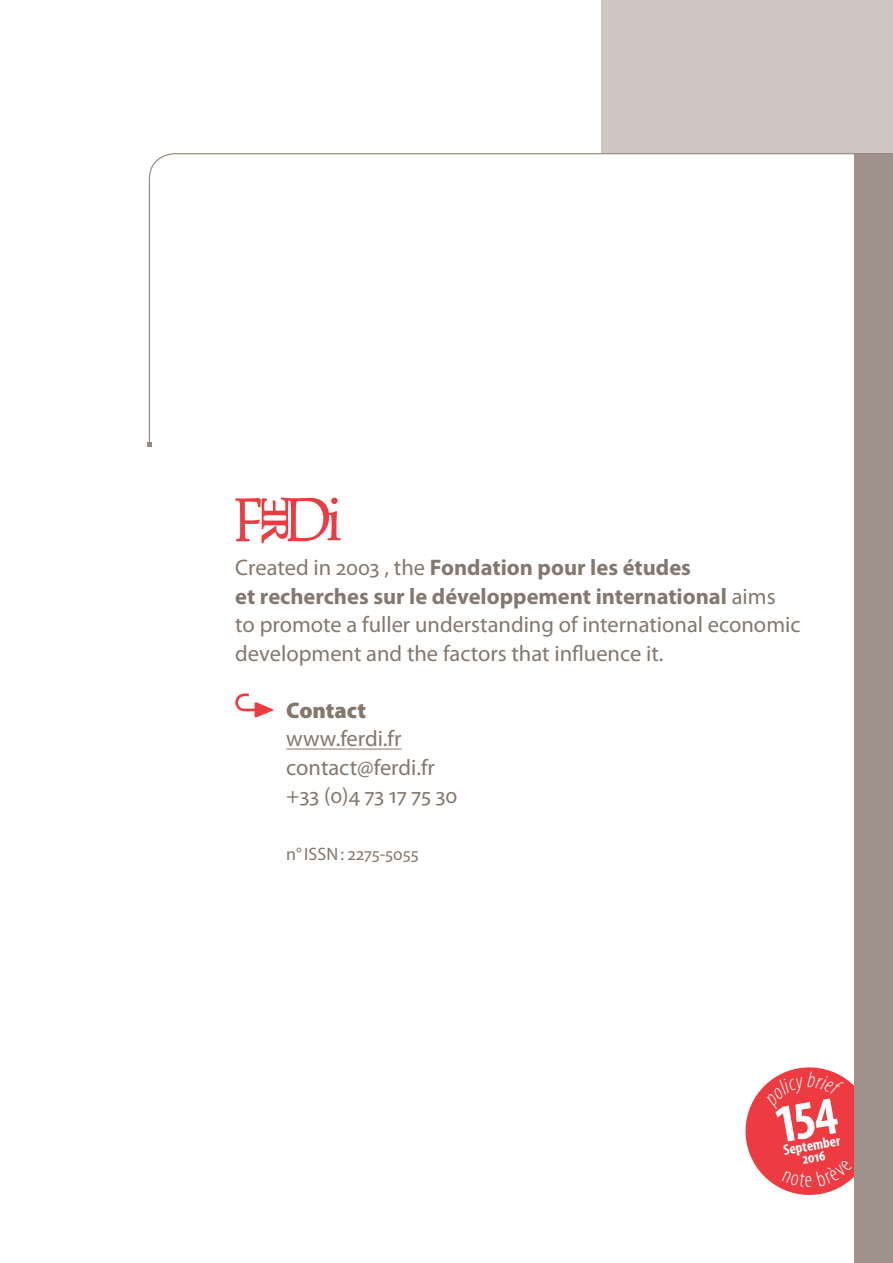
<style>
.page{position:relative;width:893px;height:1263px;background:#fff}
.page>*{position:absolute;margin:0;border:0;box-sizing:border-box;transform-origin:0 0}
.t1{font:22.5px/28.5px "Myriad Pro";color:#83786f}
.t2{font:900 22.5px "Myriad Pro";color:#83786f}
.t3{font:18px "Myriad Pro";color:#83786f}
.t4{font:700 condensed 15px/12px "Myriad Pro";color:#fff;text-align:center}
.s1{font-weight:700}
</style>
<div class="page">
<svg style="left:235px;top:497px;width:106px;height:46px"></svg>
<div style="left:602px;top:0;width:291px;height:153px;background:#cfc6c2"></div>
<svg style="left:235px;top:693px;width:38px;height:24px"></svg>
<hr style="left:286px;top:749px;width:116px;height:1px;background:#83786f">
<div style="left:855px;top:153px;width:38px;height:1110px;background:#9e928b"></div>
<svg style="left:148px;top:152px;width:744px;height:294px"></svg>
<svg style="left:147px;top:442px;width:5px;height:5px"></svg>
<svg style="left:745px;top:1062px;width:110px;height:138px"></svg>
<p class="t1" style="left:235px;top:553px;width:567px">Created in 2003 , the <span class="s1">Fondation pour les études<br>et recherches sur le développement international</span> aims to promote a fuller understanding of international economic development and the factors that influence it.</p>
<p class="t2" style="left:286px;top:695px;width:81px">Contact</p>
<p class="t1" style="left:286px;top:724px;width:173px">www.ferdi.fr contact@ferdi.fr +33 (0)4 73 17 75 30</p>
<p class="t3" style="left:286px;top:843px;width:134px">n°ISSN: 2275-5055</p>
<p class="t4" style="left:782px;top:1144px;width:59px;rotate:-10deg">September<br>2016</p>
</div>
